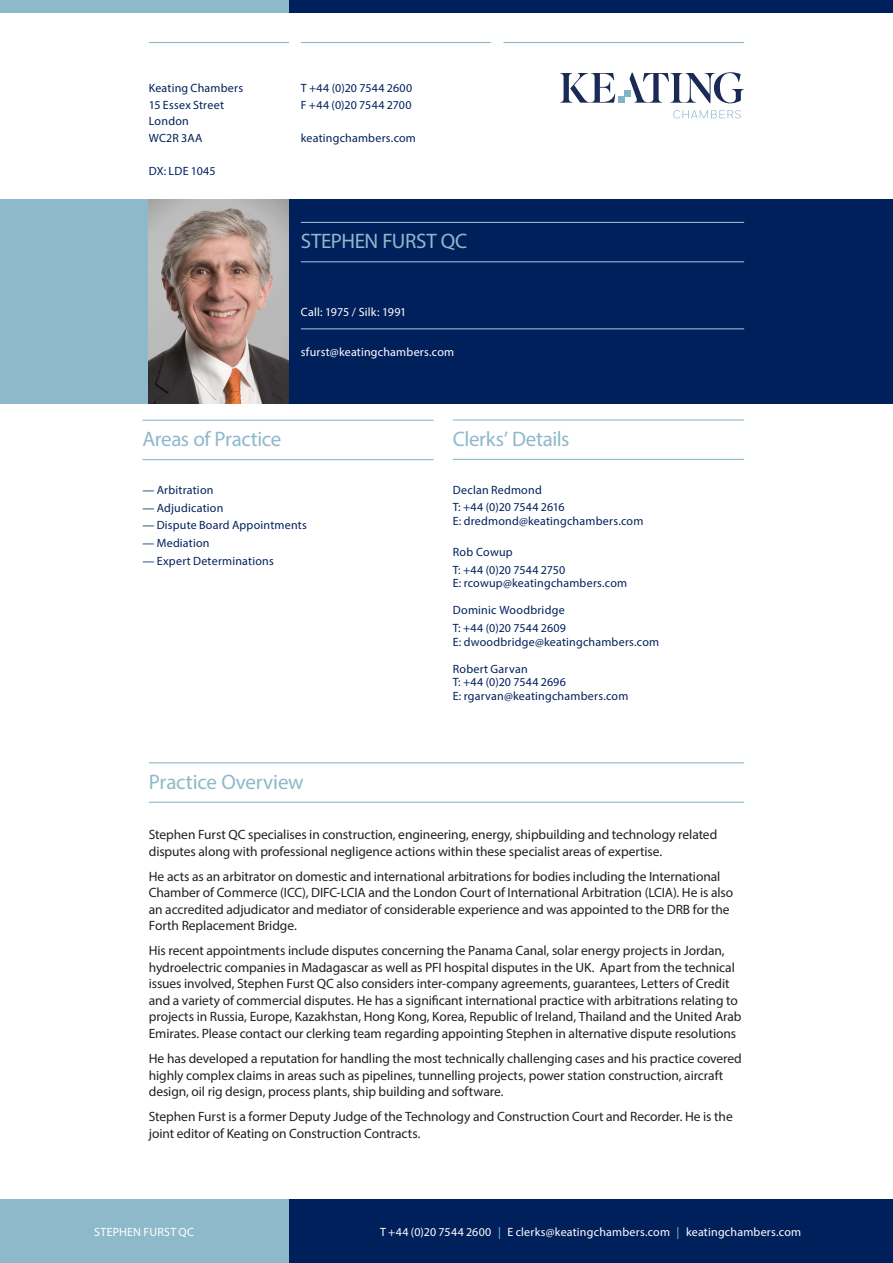
<style>
.page{position:relative;width:893px;height:1263px;background:#fff}
.page>*{position:absolute;margin:0;border:0;box-sizing:border-box;transform-origin:0 0}
.t1{font:21px "Myriad Pro";letter-spacing:-.015em;color:#8db9ca}
.t2{font:13.5px/16.5px "Myriad Pro";letter-spacing:-.005em;color:#231f20}
.Clerks_Bld{font:12px/16.5px "Myriad Pro";letter-spacing:.015em;color:#00205b}
.t3{font:12px "Myriad Pro";letter-spacing:.015em;color:#fff}
.s1{color:#8db9ca}
</style>
<div class="page">
<div style="left:288px;top:1199px;width:605px;height:64px;background:#00205b"></div>
<div style="left:0;top:1199px;width:288px;height:64px;background:#8db9ca"></div>
<div style="left:289px;top:0;width:604px;height:13px;background:#00205b"></div>
<div style="left:0;top:0;width:289px;height:13px;background:#8db9ca"></div>
<hr style="left:301px;top:42px;width:190px;height:1px;background:#8db9ca">
<hr style="left:504px;top:42px;width:240px;height:1px;background:#8db9ca">
<hr style="left:149px;top:42px;width:140px;height:1px;background:#8db9ca">
<div style="left:288px;top:200px;width:605px;height:204px;background:#00205b"></div>
<div style="left:0;top:200px;width:149px;height:204px;background:#8db9ca"></div>
<svg style="left:673px;top:110px;width:68px;height:8px"></svg>
<svg style="left:560px;top:73px;width:55px;height:30px"></svg>
<svg style="left:629px;top:72px;width:115px;height:31px"></svg>
<div style="left:624px;top:90px;width:7px;height:6px;background:#81b4c4"></div>
<div style="left:618px;top:96px;width:6px;height:7px;background:#81b4c4"></div>
<hr style="left:149px;top:762px;width:595px;height:1px;background:#8db9ca">
<hr style="left:149px;top:802px;width:595px;height:1px;background:#8db9ca">
<hr style="left:453px;top:419px;width:291px;height:1px;background:#8db9ca">
<hr style="left:453px;top:459px;width:291px;height:1px;background:#8db9ca">
<hr style="left:142px;top:420px;width:292px;height:1px;background:#8db9ca">
<hr style="left:142px;top:459px;width:292px;height:1px;background:#8db9ca">
<img style="left:149px;top:200px;width:139px;height:204px">
<hr style="left:301px;top:222px;width:443px;height:1px;background:#8db9ca">
<hr style="left:301px;top:261px;width:443px;height:1px;background:#8db9ca">
<hr style="left:301px;top:328px;width:443px;height:1px;background:#8db9ca">
<p class="Clerks_Bld" style="left:149px;top:80px;width:96px">Keating Chambers</p>
<p class="Clerks_Bld" style="left:149px;top:96px;width:77px">15 Essex Street</p>
<p class="Clerks_Bld" style="left:149px;top:113px;width:42px">London</p>
<p class="Clerks_Bld" style="left:149px;top:129px;width:55px">WC2R 3AA</p>
<p class="Clerks_Bld" style="left:149px;top:162px;width:68px">DX: LDE 1045</p>
<p class="Clerks_Bld" style="left:301px;top:80px;width:113px">T +44 (0)20 7544 2600<br>F +44 (0)20 7544 2700</p>
<p class="Clerks_Bld" style="left:301px;top:129px;width:117px">keatingchambers.com</p>
<p class="t1" style="left:301px;top:228px;width:168px">STEPHEN FURST QC</p>
<p class="t3" style="left:301px;top:304px;width:107px">Call: 1975 / Silk: 1991</p>
<p class="t3" style="left:301px;top:345px;width:155px">sfurst@keatingchambers.com</p>
<p class="t1" style="left:142px;top:426px;width:140px">Areas of Practice</p>
<p class="Clerks_Bld" style="left:142px;top:481px;width:73px">— Arbitration</p>
<p class="Clerks_Bld" style="left:142px;top:499px;width:82px">— Adjudication</p>
<p class="Clerks_Bld" style="left:142px;top:517px;width:166px">— Dispute Board Appointments</p>
<p class="Clerks_Bld" style="left:142px;top:535px;width:69px">— Mediation</p>
<p class="Clerks_Bld" style="left:142px;top:552px;width:133px">— Expert Determinations</p>
<p class="t1" style="left:149px;top:769px;width:156px">Practice Overview</p>
<p class="t1" style="left:453px;top:426px;width:118px">Clerks’ Details</p>
<p class="Clerks_Bld" style="left:453px;top:481px;width:90px">Declan Redmond</p>
<p class="Clerks_Bld" style="left:453px;top:499px;width:113px">T: +44 (0)20 7544 2616</p>
<p class="Clerks_Bld" style="left:453px;top:512px;width:192px">E: dredmond@keatingchambers.com</p>
<p class="Clerks_Bld" style="left:453px;top:544px;width:61px">Rob Cowup</p>
<p class="Clerks_Bld" style="left:453px;top:561px;width:114px">T: +44 (0)20 7544 2750</p>
<p class="Clerks_Bld" style="left:453px;top:575px;width:176px">E: rcowup@keatingchambers.com</p>
<p class="Clerks_Bld" style="left:453px;top:602px;width:113px">Dominic Woodbridge</p>
<p class="Clerks_Bld" style="left:453px;top:620px;width:115px">T: +44 (0)20 7544 2609</p>
<p class="Clerks_Bld" style="left:453px;top:633px;width:208px">E: dwoodbridge@keatingchambers.com</p>
<p class="Clerks_Bld" style="left:453px;top:660px;width:76px">Robert Garvan</p>
<p class="Clerks_Bld" style="left:453px;top:674px;width:114px">T: +44 (0)20 7544 2696</p>
<p class="Clerks_Bld" style="left:453px;top:687px;width:177px">E: rgarvan@keatingchambers.com</p>
<p class="t2" style="left:149px;top:826px;width:570px">Stephen Furst QC specialises in construction, engineering, energy, shipbuilding and technology related disputes along with professional negligence actions within these specialist areas of expertise.</p>
<p class="t2" style="left:149px;top:868px;width:586px">He acts as an arbitrator on domestic and international arbitrations for bodies including the International Chamber of Commerce (ICC), DIFC-LCIA and the London Court of International Arbitration (LCIA). He is also an accredited adjudicator and mediator of considerable experience and was appointed to the DRB for the Forth Replacement Bridge.</p>
<p class="t2" style="left:149px;top:942px;width:594px">His recent appointments include disputes concerning the Panama Canal, solar energy projects in Jordan, hydroelectric companies in Madagascar as well as PFI hospital disputes in the UK. Apart from the technical issues involved, Stephen Furst QC also considers inter-company agreements, guarantees, Letters of Credit and a variety of commercial disputes. He has a significant international practice with arbitrations relating to projects in Russia, Europe, Kazakhstan, Hong Kong, Korea, Republic of Ireland, Thailand and the United Arab Emirates. Please contact our clerking team regarding appointing Stephen in alternative dispute resolutions</p>
<p class="t2" style="left:149px;top:1050px;width:595px">He has developed a reputation for handling the most technically challenging cases and his practice covered highly complex claims in areas such as pipelines, tunnelling projects, power station construction, aircraft design, oil rig design, process plants, ship building and software.</p>
<p class="t2" style="left:149px;top:1108px;width:585px">Stephen Furst is a former Deputy Judge of the Technology and Construction Court and Recorder. He is the joint editor of Keating on Construction Contracts.</p>
<p class="t3" style="left:94px;top:1224px;width:101px">STEPHEN FURST QC</p>
<p class="t3" style="left:380px;top:1224px;width:423px">T +44 (0)20 7544 2600 <span class="s1">|</span> E clerks@keatingchambers.com <span class="s1">|</span> keatingchambers.com</p>
</div>
